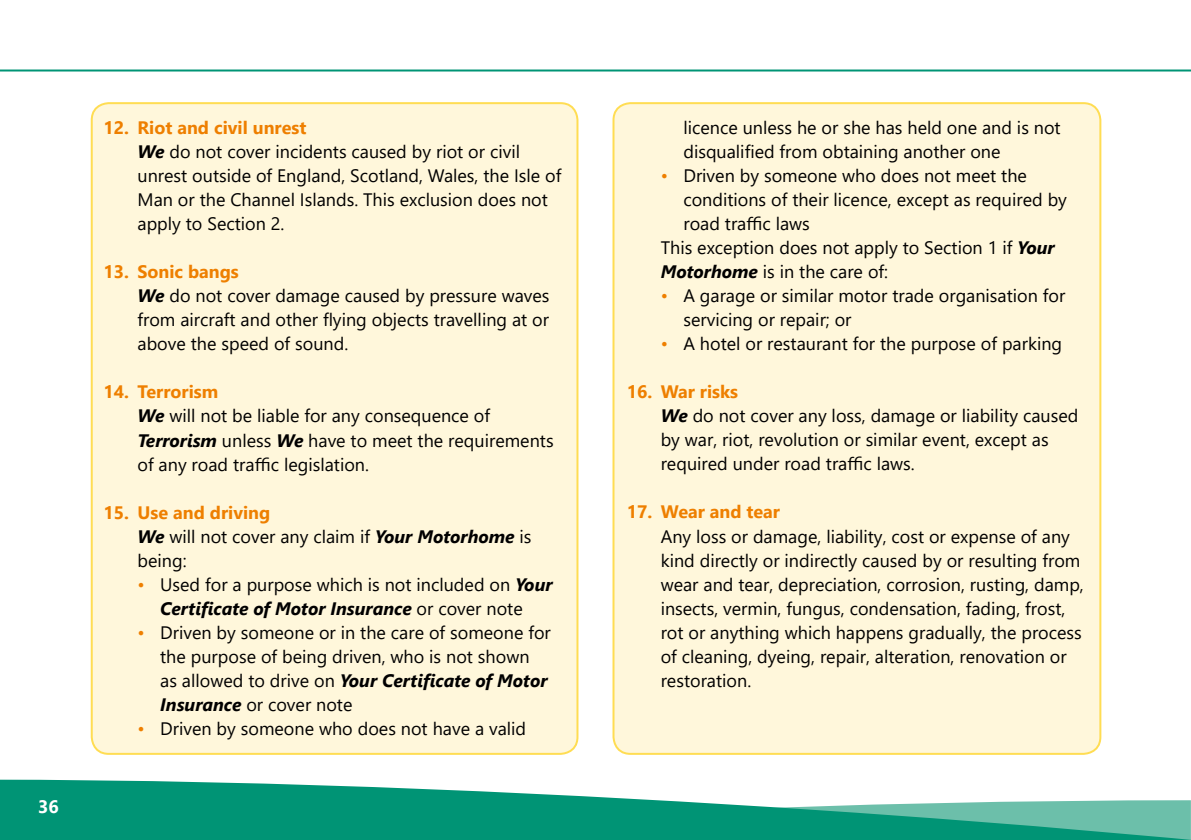
<style>
.page{position:relative;width:1191px;height:840px;background:#fff}
.page>*{position:absolute;margin:0;border:0;box-sizing:border-box;transform-origin:0 0}
.t1{font:18px/24px "Segoe UI";color:#000}
.t2{font:700 18px "Segoe UI";color:#ee7f00}
.t3{font:700 18px "Segoe UI";color:#fff}
.s1{font-weight:700;color:#ee7f00}
.s2{font-weight:700;font-style:italic}
.s3{color:#ee7f00}
</style>
<div class="page">
<div style="left:92px;top:103px;width:485px;height:650px;background:#fff7db;border-radius:17px"></div>
<div style="left:91px;top:102px;width:487px;height:652px;border:2px solid #ffdd53;border-radius:17px"></div>
<div style="left:613px;top:103px;width:487px;height:650px;background:#fff7db;border-radius:17px"></div>
<div style="left:612px;top:102px;width:489px;height:652px;border:2px solid #ffdd53;border-radius:17px"></div>
<svg style="left:0;top:779px;width:453px;height:60px;background:#129b7f"></svg>
<svg style="left:453px;top:790px;width:738px;height:49px"></svg>
<hr style="left:0;top:69px;width:1191px;height:2px;background:#009475">
<p class="t3" style="left:38px;top:789px;width:22px">36</p>
<p class="t1" style="left:137px;top:114px;width:425px;text-indent:-34px"><span class="s1">12. Riot and civil unrest<br></span><span class="s2">We</span> do not cover incidents caused by riot or civil unrest outside of England, Scotland, Wales, the Isle of Man or the Channel Islands. This exclusion does not apply to Section 2.</p>
<p class="t1" style="left:137px;top:258px;width:413px;text-indent:-34px"><span class="s1">13. Sonic bangs<br></span><span class="s2">We</span> do not cover damage caused by pressure waves from aircraft and other flying objects travelling at or above the speed of sound.</p>
<p class="t1" style="left:137px;top:378px;width:417px;text-indent:-34px"><span class="s1">14. Terrorism<br></span><span class="s2">We</span> will not be liable for any consequence of <span class="s2">Terrorism</span> unless <span class="s2">We</span> have to meet the requirements of any road traffic legislation.</p>
<p class="t1" style="left:137px;top:498px;width:395px;text-indent:-34px"><span class="s1">15. Use and driving<br></span><span class="s2">We</span> will not cover any claim if <span class="s2">Your Motorhome</span> is being:</p>
<p class="t1" style="left:137px;top:570px;width:416px;text-align:center"><span class="s3">•</span> Used for a purpose which is not included on <span class="s2">Your<br>Certificate of Motor Insurance</span> or cover note</p>
<p class="t1" style="left:160px;top:618px;width:392px;text-indent:-23px"><span class="s3">•</span> Driven by someone or in the care of someone for the purpose of being driven, who is not shown as allowed to drive on <span class="s2">Your Certificate of Motor Insurance</span> or cover note</p>
<p class="t1" style="left:137px;top:714px;width:390px"><span class="s3">•</span> Driven by someone who does not have a valid</p>
<p class="t1" style="left:683px;top:114px;width:379px">licence unless he or she has held one and is not disqualified from obtaining another one</p>
<p class="t1" style="left:660px;top:162px;width:368px"><span class="s3">•</span> Driven by someone who does not meet the</p>
<p class="t1" style="left:683px;top:186px;width:385px">conditions of their licence, except as required by</p>
<p class="t1" style="left:683px;top:210px;width:128px">road traffic laws</p>
<p class="t1" style="left:660px;top:234px;width:395px">This exception does not apply to Section 1 if <span class="s2">Your</span></p>
<p class="t1" style="left:660px;top:258px;width:229px"><span class="s2">Motorhome</span> is in the care of:</p>
<p class="t1" style="left:683px;top:282px;width:383px;text-indent:-23px"><span class="s3">•</span> A garage or similar motor trade organisation for servicing or repair; or</p>
<p class="t1" style="left:660px;top:330px;width:403px"><span class="s3">•</span> A hotel or restaurant for the purpose of parking</p>
<p class="t1" style="left:660px;top:378px;width:419px;text-indent:-34px"><span class="s1">16. War risks<br></span><span class="s2">We</span> do not cover any loss, damage or liability caused by war, riot, revolution or similar event, except as required under road traffic laws.</p>
<p class="t2" style="left:626px;top:495px;width:155px">17. Wear and tear</p>
<p class="t1" style="left:660px;top:522px;width:425px">Any loss or damage, liability, cost or expense of any kind directly or indirectly caused by or resulting from wear and tear, depreciation, corrosion, rusting, damp, insects, vermin, fungus, condensation, fading, frost, rot or anything which happens gradually, the process of cleaning, dyeing, repair, alteration, renovation or restoration.</p>
</div>
